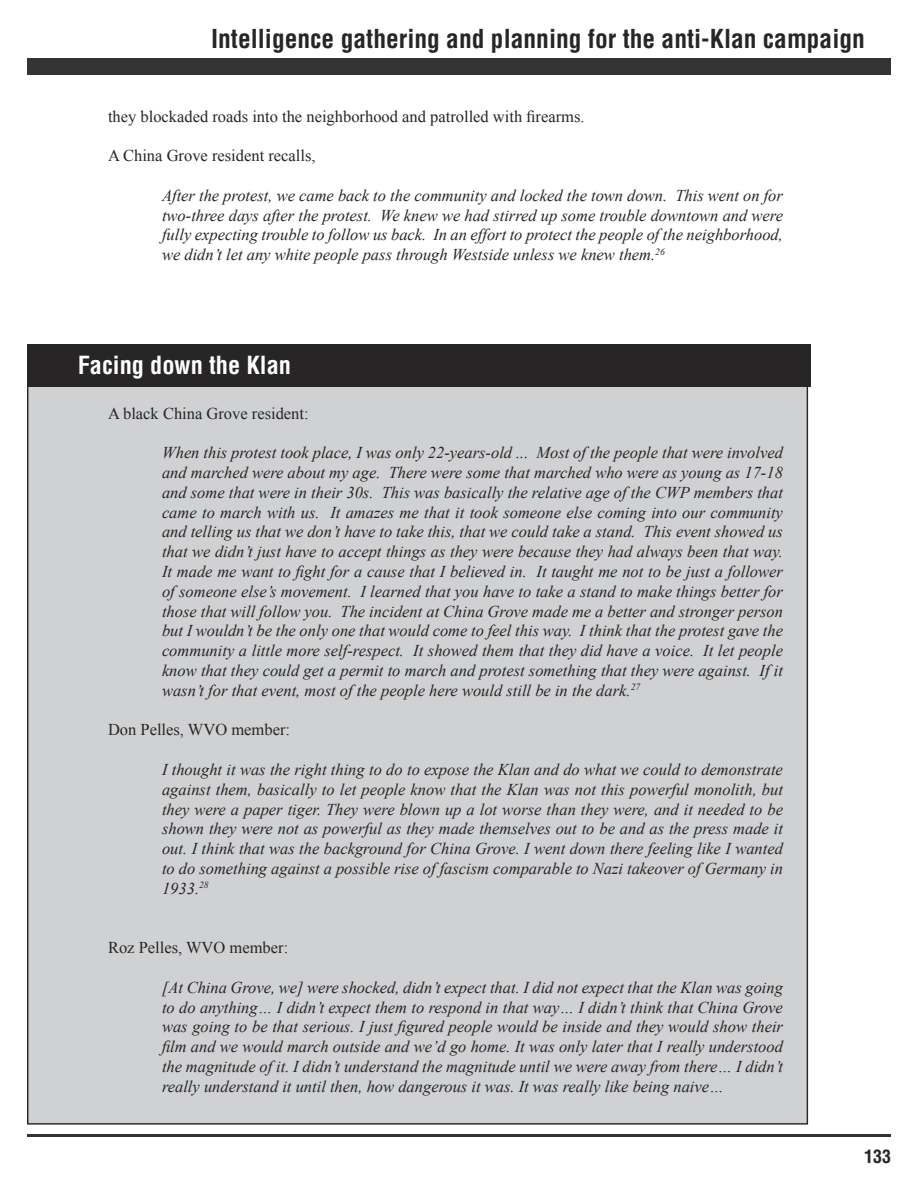
<style>
.page{position:relative;width:918px;height:1188px;background:#fff}
.page>*{position:absolute;margin:0;border:0;box-sizing:border-box;transform-origin:0 0}
.t1{font:700 condensed 25.5px "Helvetica LT Std";color:#272525}
.Body_Text_2{font:700 condensed 24.3px "Helvetica LT Std";color:#fff}
.t2{font:700 condensed 18px "Helvetica LT Std";color:#272525}
.t3{font:italic 16.5px/19.8px "Times New Roman";color:#272525;text-align:justify}
.t4{font:16.5px "Times New Roman";color:#272525}
</style>
<div class="page">
<hr style="left:27px;top:1134px;width:864px;height:3px;background:#333">
<div style="left:27px;top:58px;width:864px;height:17px;background:#333"></div>
<div style="left:28px;top:381px;width:779px;height:743px;background:#d0d1d3"></div>
<div style="left:27px;top:344px;width:783px;height:42px;background:#272525"></div>
<h1 class="t1" style="left:211px;top:22px;width:655px">Intelligence gathering and planning for the anti-Klan campaign</h1>
<p class="t4" style="left:108px;top:107px;width:478px">they blockaded roads into the neighborhood and patrolled with firearms.</p>
<p class="t4" style="left:108px;top:146px;width:209px">A China Grove resident recalls,</p>
<p class="t3" style="left:162px;top:185px;width:623px">After the protest, we came back to the community and locked the town down. This went on for two-three days after the protest. We knew we had stirred up some trouble downtown and were fully expecting trouble to follow us back. In an effort to protect the people of the neighborhood, we didn’t let any white people pass through Westside unless we knew them.<sup>26</sup></p>
<p class="Body_Text_2" style="left:78px;top:350px;width:215px">Facing down the Klan</p>
<p class="t4" style="left:108px;top:404px;width:202px">A black China Grove resident:</p>
<p class="t3" style="left:162px;top:443px;width:623px">When this protest took place, I was only 22-years-old ... Most of the people that were involved and marched were about my age. There were some that marched who were as young as 17-18 and some that were in their 30s. This was basically the relative age of the CWP members that came to march with us. It amazes me that it took someone else coming into our community and telling us that we don’t have to take this, that we could take a stand. This event showed us that we didn’t just have to accept things as they were because they had always been that way.<br>It made me want to fight for a cause that I believed in. It taught me not to be just a follower of someone else’s movement. I learned that you have to take a stand to make things better for those that will follow you. The incident at China Grove made me a better and stronger person but I wouldn’t be the only one that would come to feel this way. I think that the protest gave the community a little more self-respect. It showed them that they did have a voice. It let people know that they could get a permit to march and protest something that they were against. If it wasn’t for that event, most of the people here would still be in the dark.<sup>27</sup></p>
<p class="t4" style="left:108px;top:720px;width:184px">Don Pelles, WVO member:</p>
<p class="t3" style="left:162px;top:759px;width:623px">I thought it was the right thing to do to expose the Klan and do what we could to demonstrate against them, basically to let people know that the Klan was not this powerful monolith, but they were a paper tiger. They were blown up a lot worse than they were, and it needed to be shown they were not as powerful as they made themselves out to be and as the press made it out. I think that was the background for China Grove. I went down there feeling like I wanted to do something against a possible rise of fascism comparable to Nazi takeover of Germany in 1933.<sup>28</sup></p>
<p class="t4" style="left:108px;top:938px;width:182px">Roz Pelles, WVO member:</p>
<p class="t3" style="left:162px;top:977px;width:623px">[At China Grove, we] were shocked, didn’t expect that. I did not expect that the Klan was going to do anything… I didn’t expect them to respond in that way… I didn’t think that China Grove was going to be that serious. I just figured people would be inside and they would show their film and we would march outside and we’d go home. It was only later that I really understood the magnitude of it. I didn’t understand the magnitude until we were away from there… I didn’t really understand it until then, how dangerous it was. It was really like being naive…</p>
<p class="t2" style="left:864px;top:1145px;width:28px">133</p>
</div>
